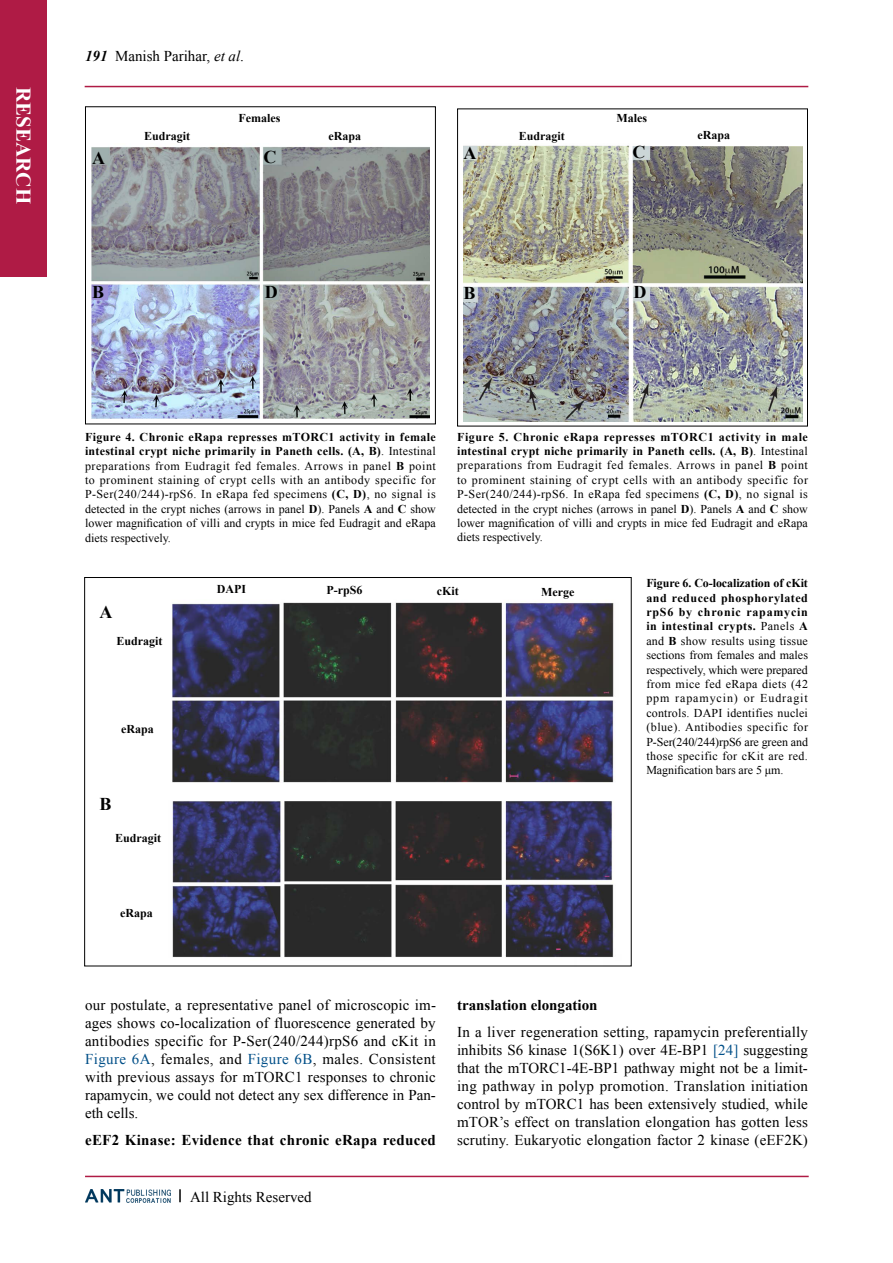
<style>
.page{position:relative;width:893px;height:1263px;background:#fff}
.page>*{position:absolute;margin:0;border:0;box-sizing:border-box;transform-origin:0 0}
.t1{font:700 21px "Times New Roman";color:#fff}
.t2{font:700 18px "Times New Roman";color:#000}
.t3{font:15px/18px "Times New Roman";color:#000;text-align:justify}
.t4{font:700 15px "Times New Roman";letter-spacing:.02em;color:#000}
.t5{font:700 15px "Times New Roman";color:#000}
.t6{font:12px/14.4px "Times New Roman";color:#000;text-align:justify}
.t7{font:700 12px "Times New Roman";color:#000}
.s1{font-weight:700;font-style:italic}
.s2{font-style:italic}
.s3{font-weight:700}
.s4{color:#004f88}
</style>
<div class="page">
<hr style="left:85px;top:86px;width:723px;height:1px;background:#af1b45">
<hr style="left:85px;top:1176px;width:724px;height:1px;background:#af1b45">
<svg style="left:179px;top:1189px;width:2px;height:13px"></svg>
<div style="left:0;top:0;width:47px;height:277px;background:#af1b45"></div>
<img style="left:92px;top:146px;width:337px;height:272px">
<div style="left:85px;top:106px;width:351px;height:318px;border:1px solid #000"></div>
<img style="left:464px;top:145px;width:338px;height:276px">
<div style="left:457px;top:108px;width:351px;height:318px;border:1px solid #000"></div>
<img style="left:172px;top:601px;width:443px;height:357px">
<img style="left:85px;top:1189px;width:85px;height:13px">
<h1 class="t1" style="left:38px;top:87px;width:118px;rotate:90deg">RESEARCH</h1>
<p class="t3" style="left:85px;top:47px;width:160px"><span class="s1">191</span> Manish Parihar, <span class="s2">et al</span>.</p>
<p class="t7" style="left:238px;top:109px;width:43px">Females</p>
<p class="t7" style="left:616px;top:110px;width:32px">Males</p>
<p class="t7" style="left:144px;top:128px;width:48px">Eudragit</p>
<p class="t7" style="left:329px;top:128px;width:34px">eRapa</p>
<p class="t7" style="left:519px;top:127px;width:48px">Eudragit</p>
<p class="t7" style="left:697px;top:127px;width:34px">eRapa</p>
<h2 class="t2" style="left:92px;top:145px;width:14px">A</h2>
<h2 class="t2" style="left:264px;top:144px;width:14px">C</h2>
<h2 class="t2" style="left:463px;top:141px;width:14px">A</h2>
<h2 class="t2" style="left:632px;top:139px;width:14px">C</h2>
<h2 class="t2" style="left:92px;top:280px;width:14px">B</h2>
<h2 class="t2" style="left:265px;top:280px;width:14px">D</h2>
<h2 class="t2" style="left:463px;top:281px;width:14px">B</h2>
<h2 class="t2" style="left:634px;top:280px;width:14px">D</h2>
<p class="t6" style="left:457px;top:429px;width:352px"><span class="s3">Figure 5. Chronic eRapa represses mTORC1 activity in male intestinal crypt niche primarily in Paneth cells. (A, B)</span>. Intestinal preparations from Eudragit fed females. Arrows in panel <span class="s3">B</span> point to prominent staining of crypt cells with an antibody specific for P-Ser(240/244)-rpS6. In eRapa fed specimens <span class="s3">(C, D)</span>, no signal is detected in the crypt niches (arrows in panel <span class="s3">D</span>). Panels <span class="s3">A</span> and <span class="s3">C</span> show lower magnification of villi and crypts in mice fed Eudragit and eRapa diets respectively.</p>
<p class="t6" style="left:646px;top:576px;width:163px"><span class="s3">Figure 6. Co-localization of cKit and reduced phosphorylated rpS6 by chronic rapamycin in intestinal crypts.</span> Panels <span class="s3">A </span>and <span class="s3">B</span> show results using tissue sections from females and males respectively, which were prepared from mice fed eRapa diets (42 ppm rapamycin) or Eudragit controls. DAPI identifies nuclei (blue). Antibodies specific for P-Ser(240/244)rpS6 are green and those specific for cKit are red.<br>Magnification bars are 5 μm.</p>
<p class="t6" style="left:85px;top:429px;width:352px"><span class="s3">Figure 4. Chronic eRapa represses mTORC1 activity in female intestinal crypt niche primarily in Paneth cells. (A, B)</span>. Intestinal preparations from Eudragit fed females. Arrows in panel <span class="s3">B</span> point to prominent staining of crypt cells with an antibody specific for P-Ser(240/244)-rpS6. In eRapa fed specimens <span class="s3">(C, D)</span>, no signal is detected in the crypt niches (arrows in panel <span class="s3">D</span>). Panels <span class="s3">A</span> and <span class="s3">C</span> show lower magnification of villi and crypts in mice fed Eudragit and eRapa diets respectively.</p>
<p class="t7" style="left:217px;top:581px;width:31px">DAPI</p>
<p class="t7" style="left:326px;top:581px;width:37px">P-rpS6</p>
<p class="t7" style="left:437px;top:583px;width:23px">cKit</p>
<p class="t7" style="left:541px;top:583px;width:35px">Merge</p>
<h2 class="t2" style="left:99px;top:599px;width:14px">A</h2>
<p class="t7" style="left:116px;top:633px;width:48px">Eudragit</p>
<p class="t7" style="left:121px;top:721px;width:34px">eRapa</p>
<h2 class="t2" style="left:99px;top:791px;width:14px">B</h2>
<p class="t7" style="left:115px;top:830px;width:48px">Eudragit</p>
<p class="t7" style="left:120px;top:904px;width:34px">eRapa</p>
<p class="t3" style="left:85px;top:996px;width:352px">our postulate, a representative panel of microscopic im&shy;ages shows co-localization of fluorescence generated by antibodies specific for P-Ser(240/244)rpS6 and cKit in <span class="s4">Figure 6A</span>, females, and <span class="s4">Figure 6B</span>, males. Consistent with previous assays for mTORC1 responses to chronic rapamycin, we could not detect any sex difference in Pan&shy;eth cells.</p>
<p class="t4" style="left:85px;top:1130px;width:352px">eEF2 Kinase: Evidence that chronic eRapa reduced</p>
<p class="t3" style="left:190px;top:1187px;width:123px">All Rights Reserved</p>
<p class="t5" style="left:457px;top:995px;width:142px">translation elongation</p>
<p class="t3" style="left:457px;top:1023px;width:352px">In a liver regeneration setting, rapamycin preferentially inhibits S6 kinase 1(S6K1) over 4E-BP1 <span class="s4">[24]</span> suggesting that the mTORC1-4E-BP1 pathway might not be a limit&shy;ing pathway in polyp promotion. Translation initiation control by mTORC1 has been extensively studied, while mTOR’s effect on translation elongation has gotten less scrutiny. Eukaryotic elongation factor 2 kinase (eEF2K)</p>
</div>
